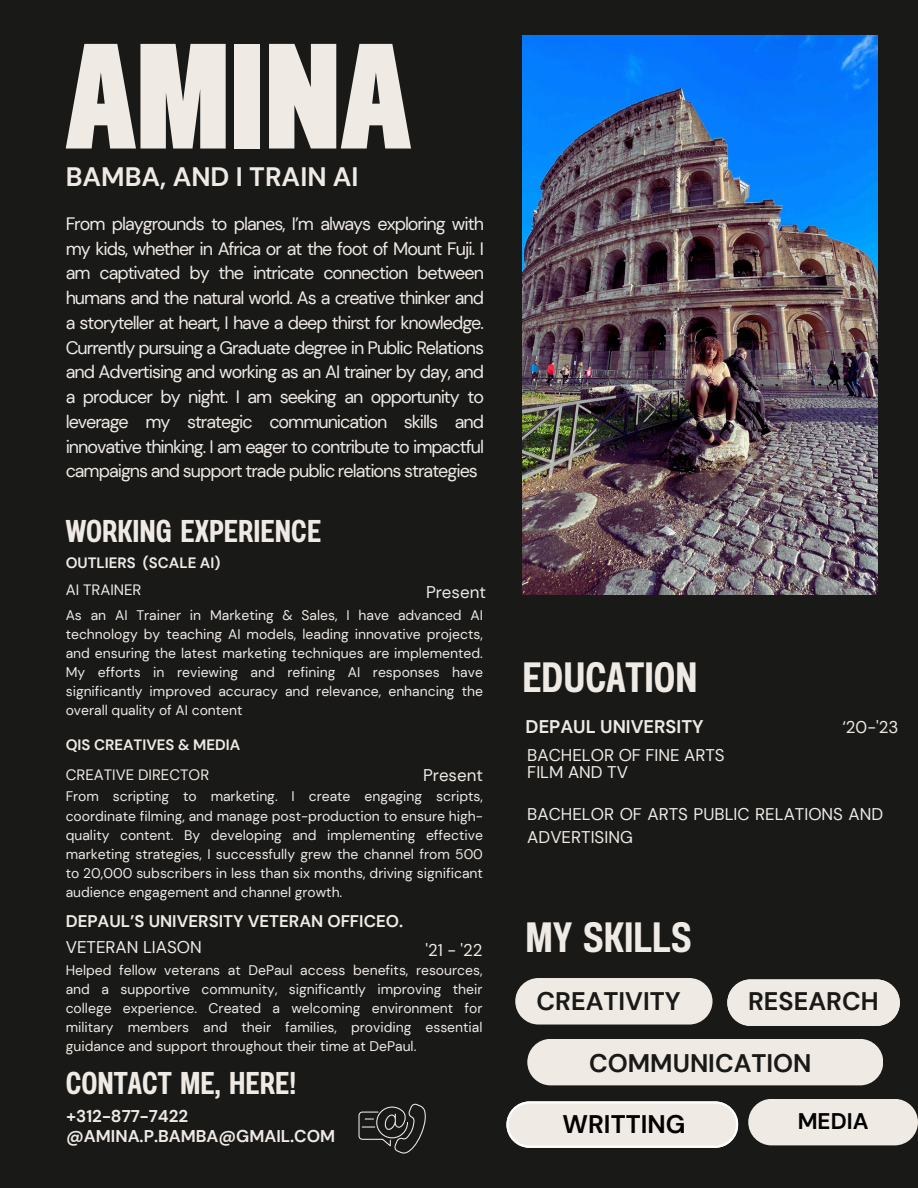
<style>
.page{position:relative;width:918px;height:1188px;background:#191918}
.page>*{position:absolute;margin:0;border:0;box-sizing:border-box;transform-origin:0 0}
.t1{font:900 condensed 149.55px "Prachason Neue";color:#efeae4}
.t2{font:700 condensed 42.3px "Prachason Neue";color:#efeae4}
.t3{font:700 condensed 31.5px "Prachason Neue";color:#efeae4}
.t4{font:700 26.7px "DM Sans";color:#efeae4}
.t5{font:700 25.35px "DM Sans";color:#191918}
.t6{font:700 25.35px "DM Sans";color:#000}
.t7{font:700 22.5px "DM Sans";color:#000}
.t8{font:700 18.3px "DM Sans";color:#efeae4}
.t9{font:18px/24.8px "DM Sans";letter-spacing:-.055em;color:#efeae4;text-align:justify}
.t10{font:16.95px/17px "DM Sans";color:#efeae4}
.t11{font:700 16.95px/20.2px "DM Sans";color:#efeae4}
.t12{font:700 16.8px "DM Sans";color:#efeae4}
.t13{font:700 15px "DM Sans";color:#efeae4}
.t14{font:15px "DM Sans";color:#efeae4}
.t15{font:13.95px/19.2px "DM Sans";color:#efeae4;text-align:justify}
</style>
<div class="page">
<img style="left:522px;top:35px;width:356px;height:559px">
<svg style="left:358px;top:1104px;width:68px;height:50px"></svg>
<svg style="left:506px;top:1101px;width:232px;height:47px;background:#e6e2dd"></svg>
<div style="left:748px;top:1099px;width:170px;height:46px;background:#efeae4;border-radius:23px"></div>
<div style="left:527px;top:1039px;width:356px;height:46px;background:#efeae4;border-radius:23px"></div>
<div style="left:515px;top:978px;width:198px;height:47px;background:#efeae4;border-radius:23px"></div>
<svg style="left:727px;top:979px;width:172px;height:47px;background:#e2ddd7"></svg>
<h1 class="t1" style="left:66px;top:29px;width:347px">AMINA</h1>
<h4 class="t4" style="left:66px;top:160px;width:294px">BAMBA, AND I TRAIN AI</h4>
<p class="t9" style="left:66px;top:211px;width:420px">From playgrounds to planes, I’m always exploring with my kids, whether in Africa or at the foot of Mount Fuji. I am captivated by the intricate connection between humans and the natural world. As a creative thinker and a storyteller at heart, I have a deep thirst for knowledge.<br>Currently pursuing a Graduate degree in Public Relations and Advertising and working as an AI trainer by day, and a producer by night. I am seeking an opportunity to leverage my strategic communication skills and innovative thinking. I am eager to contribute to impactful campaigns and support trade public relations strategies</p>
<h3 class="t3" style="left:66px;top:517px;width:257px">WORKING EXPERIENCE</h3>
<p class="t13" style="left:66px;top:554px;width:156px">OUTLIERS (SCALE AI)</p>
<p class="t14" style="left:66px;top:580px;width:77px">AI TRAINER</p>
<p class="t10" style="left:426px;top:584px;width:61px">Present</p>
<p class="t15" style="left:66px;top:605px;width:419px">As an AI Trainer in Marketing &amp; Sales, I have advanced AI technology by teaching AI models, leading innovative projects, and ensuring the latest marketing techniques are implemented.<br>My efforts in reviewing and refining AI responses have significantly improved accuracy and relevance, enhancing the overall quality of AI content</p>
<p class="t13" style="left:66px;top:735px;width:176px">QIS CREATIVES &amp; MEDIA</p>
<p class="t14" style="left:66px;top:765px;width:145px">CREATIVE DIRECTOR</p>
<h2 class="t10" style="left:423px;top:767px;width:61px">Present</h2>
<p class="t15" style="left:66px;top:787px;width:419px">From scripting to marketing. I create engaging scripts, coordinate filming, and manage post-production to ensure high&shy;quality content. By developing and implementing effective marketing strategies, I successfully grew the channel from 500 to 20,000 subscribers in less than six months, driving significant audience engagement and channel growth.</p>
<h6 class="t12" style="left:66px;top:910px;width:339px">DEPAUL’S UNIVERSITY VETERAN OFFICEO.</h6>
<p class="t10" style="left:66px;top:939px;width:138px">VETERAN LIASON</p>
<h6 class="t10" style="left:425px;top:941px;width:59px">'21 - '22</h6>
<p class="t15" style="left:66px;top:960px;width:418px">Helped fellow veterans at DePaul access benefits, resources, and a supportive community, significantly improving their college experience. Created a welcoming environment for military members and their families, providing essential guidance and support throughout their time at DePaul.</p>
<p class="t3" style="left:66px;top:1069px;width:232px">CONTACT ME, HERE!</p>
<p class="t11" style="left:66px;top:1106px;width:271px">+312-877-7422 @AMINA.P.BAMBA@GMAIL.COM</p>
<p class="t2" style="left:522px;top:658px;width:177px">EDUCATION</p>
<h6 class="t8" style="left:526px;top:715px;width:180px">DEPAUL UNIVERSITY</h6>
<p class="t10" style="left:842px;top:719px;width:57px">‘20-'23</p>
<h3 class="t10" style="left:527px;top:746px;width:199px">BACHELOR OF FINE ARTS<br>FILM AND TV</h3>
<h2 class="t10" style="left:527px;top:802px;width:357px;line-height:23.7px">BACHELOR OF ARTS PUBLIC RELATIONS AND<br>ADVERTISING</h2>
<p class="t2" style="left:526px;top:918px;width:168px">MY SKILLS</p>
<p class="t5" style="left:537px;top:985px;width:146px">CREATIVITY</p>
<p class="t5" style="left:748px;top:985px;width:132px">RESEARCH</p>
<p class="t5" style="left:589px;top:1046px;width:224px">COMMUNICATION</p>
<h4 class="t6" style="left:563px;top:1108px;width:124px">WRITTING</h4>
<p class="t7" style="left:798px;top:1107px;width:72px">MEDIA</p>
</div>
